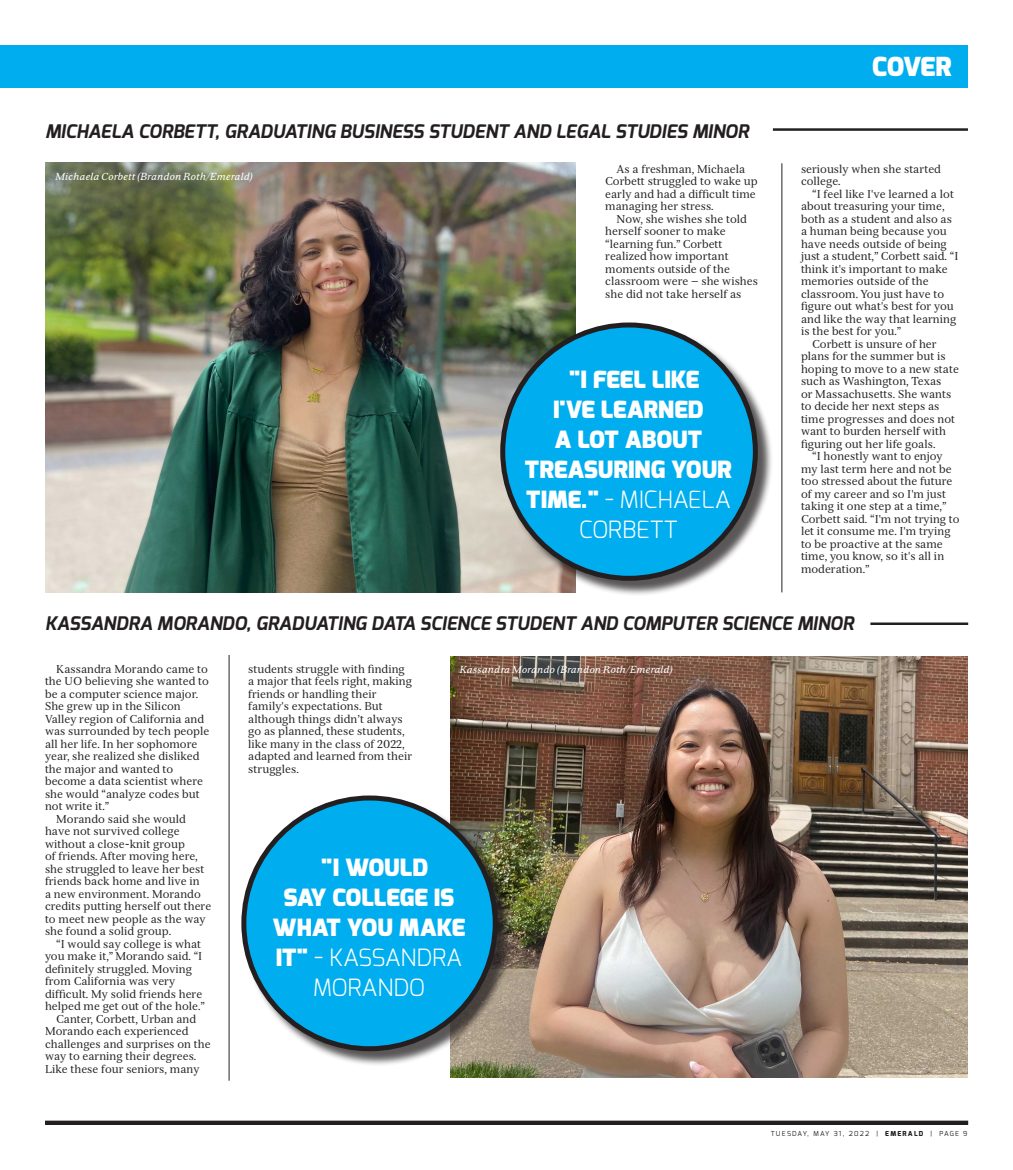
<style>
.page{position:relative;width:1013px;height:1170px;background:#fff}
.page>*{position:absolute;margin:0;border:0;box-sizing:border-box;transform-origin:0 0}
.t1{font:900 26.25px "Exo";letter-spacing:-.03em;color:#fff}
.Body{font:900 23.75px/30px "Exo";color:#fff;text-align:center}
.Body-2{font:italic 700 18.75px "Exo";color:#231f20}
.Body-3{font:11.25px/12.5px "Serif 12 Beta";color:#231f20}
.Masthead___Body{font:italic 10px "Serif 6 Beta";letter-spacing:.015em;color:#fff}
.t2{font:6.88px "Exo";letter-spacing:.18em;color:#231f20}
.s1{font-weight:300}
.s2{font-weight:800}
</style>
<div class="page">
<hr style="left:45px;top:1121px;width:923px;height:4px;background:#231f20">
<div style="left:0;top:45px;width:968px;height:43px;background:#00aeef"></div>
<hr style="left:772px;top:128px;width:196px;height:3px;background:#231f20">
<hr style="left:870px;top:622px;width:98px;height:3px;background:#231f20">
<img style="left:450px;top:656px;width:518px;height:422px">
<img style="left:45px;top:162px;width:530px;height:430px">
<div style="left:502px;top:324px;width:271px;height:272px;background:#231f20;opacity:.75"></div>
<div style="left:502px;top:325px;width:253px;height:253px;background:#00aeef;border-radius:50%"></div>
<div style="left:243px;top:797px;width:270px;height:269px;background:#231f20;opacity:.75"></div>
<div style="left:244px;top:798px;width:251px;height:251px;background:#00aeef;border-radius:50%"></div>
<p class="Body-2" style="left:45px;top:120px;width:705px">MICHAELA CORBETT, GRADUATING BUSINESS STUDENT AND LEGAL STUDIES MINOR</p>
<p class="Masthead___Body" style="left:55px;top:171px;width:199px">Michaela Corbett (Brandon Roth/Emerald)</p>
<p class="Body-3" style="left:605px;top:163px;width:154px;text-indent:11px">As a freshman, Michaela<br>Corbett struggled to wake up early and had a difficult time managing her stress.</p>
<p class="Body-3" style="left:605px;top:213px;width:154px;text-indent:11px">Now, she wishes she told herself sooner to make “learning fun.” Corbett realized how important moments outside of the classroom were — she wishes she did not take herself as</p>
<p class="Body" style="left:525px;top:364px;width:208px">"I FEEL LIKE<br>I'VE LEARNED<br>A LOT ABOUT<br>TREASURING YOUR<br>TIME." <span class="s1">- MICHAELA<br>CORBETT</span></p>
<p class="t1" style="left:872px;top:50px;width:81px">COVER</p>
<p class="Body-3" style="left:801px;top:163px;width:141px">seriously when she started college.</p>
<p class="Body-3" style="left:801px;top:188px;width:159px;text-indent:11px">“I feel like I've learned a lot about treasuring your time, both as a student and also as a human being because you have needs outside of being just a student,” Corbett said. “I think it's important to make memories outside of the classroom. You just have to figure out what's best for you and like the way that learning is the best for you.”</p>
<p class="Body-3" style="left:801px;top:338px;width:159px;text-indent:11px">Corbett is unsure of her plans for the summer but is hoping to move to a new state such as Washington, Texas<br>or Massachusetts. She wants to decide her next steps as time progresses and does not want to burden herself with figuring out her life goals.</p>
<p class="Body-3" style="left:801px;top:450px;width:160px;text-indent:11px">“I honestly want to enjoy my last term here and not be too stressed about the future of my career and so I'm just taking it one step at a time,”<br>Corbett said. “I'm not trying to let it consume me. I'm trying to be proactive at the same time, you know, so it's all in moderation.”</p>
<p class="Body-2" style="left:45px;top:611px;width:810px">KASSANDRA MORANDO, GRADUATING DATA SCIENCE STUDENT AND COMPUTER SCIENCE MINOR</p>
<p class="Body-3" style="left:45px;top:663px;width:166px;text-indent:11px">Kassandra Morando came to the UO believing she wanted to be a computer science major.<br>She grew up in the Silicon<br>Valley region of California and was surrounded by tech people all her life. In her sophomore year, she realized she disliked the major and wanted to become a data scientist where she would “analyze codes but not write it.”</p>
<p class="Body-3" style="left:45px;top:813px;width:168px;text-indent:11px">Morando said she would have not survived college without a close-knit group<br>of friends. After moving here, she struggled to leave her best friends back home and live in<br>a new environment. Morando credits putting herself out there to meet new people as the way she found a solid group.</p>
<p class="Body-3" style="left:45px;top:938px;width:161px;text-indent:11px">“I would say college is what you make it,” Morando said. “I definitely struggled. Moving from California was very difficult. My solid friends here helped me get out of the hole.”</p>
<p class="Body-3" style="left:45px;top:1013px;width:167px;text-indent:11px">Canter, Corbett, Urban and<br>Morando each experienced challenges and surprises on the way to earning their degrees.<br>Like these four seniors, many</p>
<p class="Body-3" style="left:248px;top:663px;width:165px">students struggle with finding a major that feels right, making friends or handling their family's expectations. But although things didn’t always go as planned, these students, like many in the class of 2022, adapted and learned from their struggles.</p>
<p class="Masthead___Body" style="left:459px;top:664px;width:215px">Kassandra Morando (Brandon Roth/Emerald)</p>
<p class="Body" style="left:272px;top:852px;width:194px">"I WOULD<br>SAY COLLEGE IS<br>WHAT YOU MAKE<br>IT" <span class="s1">- KASSANDRA<br>MORANDO</span></p>
<p class="t2" style="left:770px;top:1129px;width:198px">TUESDAY, MAY 31, 2022 | <span class="s2">EMERALD</span> | PAGE 9</p>
</div>
